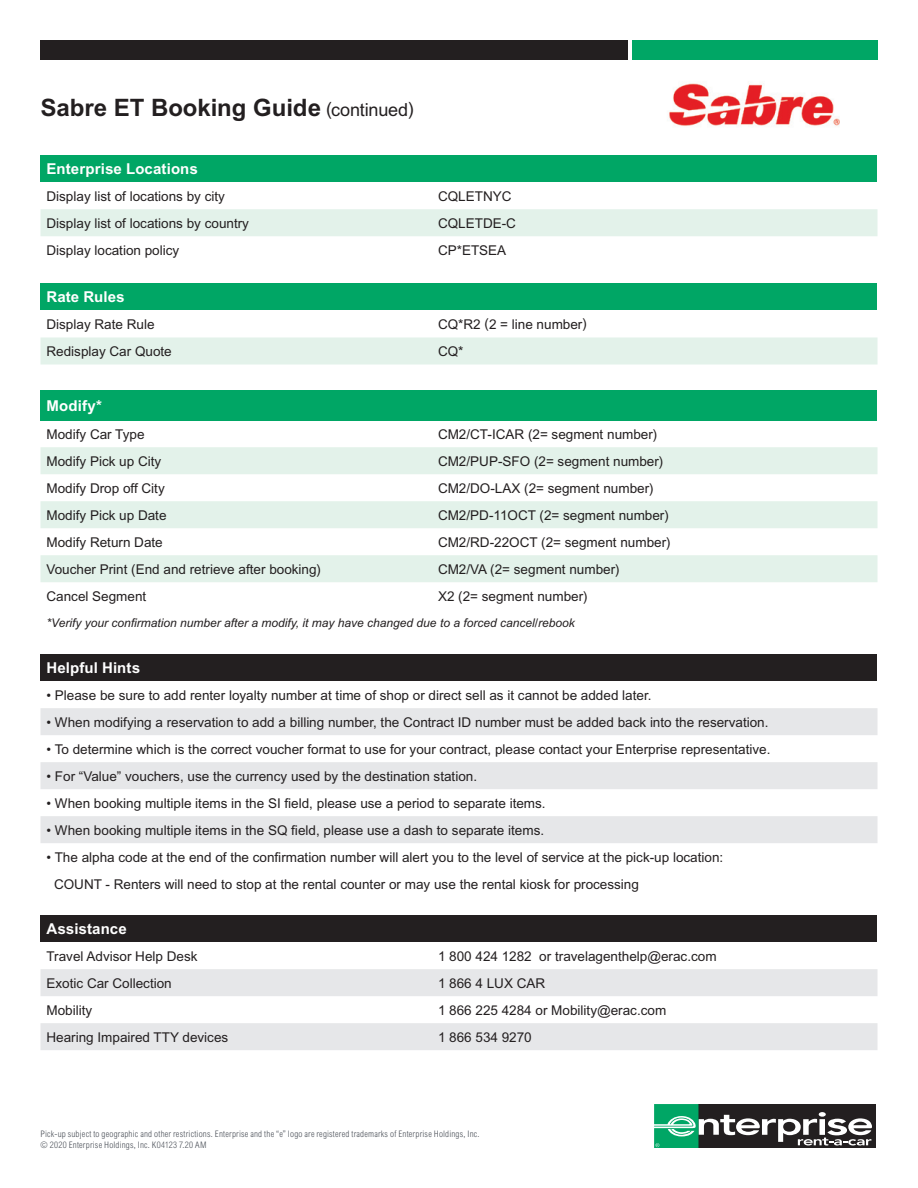
<style>
.page{position:relative;width:918px;height:1188px;background:#fff}
.page>*{position:absolute;margin:0;border:0;box-sizing:border-box;transform-origin:0 0}
.t1{font:700 24px "Arial MT Std";letter-spacing:-.005em;color:#231f20}
.t2{font:700 15px "Arial MT Std";letter-spacing:.01em;color:#fff}
.t3{font:13.5px "Arial MT Std";color:#231f20}
.t4{font:italic 12px "Arial MT Std";color:#231f20}
.t5{font:300 condensed 9px/10.8px "Arial MT Std";letter-spacing:.025em;color:#4c5159}
.s1{font-weight:400;font-size:18px}
</style>
<div class="page">
<div style="left:698px;top:1104px;width:178px;height:44px;background:#231f20"></div>
<svg style="left:654px;top:1104px;width:218px;height:44px"></svg>
<div style="left:40px;top:155px;width:838px;height:27px;background:#00a665"></div>
<div style="left:40px;top:209px;width:838px;height:27px;background:#e3f2ea"></div>
<div style="left:40px;top:284px;width:838px;height:26px;background:#00a665"></div>
<div style="left:40px;top:338px;width:838px;height:26px;background:#e3f2ea"></div>
<div style="left:40px;top:390px;width:838px;height:30px;background:#00a665"></div>
<svg style="left:40px;top:447px;width:838px;height:135px;fill:#e3f2ea"></svg>
<div style="left:40px;top:654px;width:838px;height:27px;background:#231f20"></div>
<svg style="left:40px;top:708px;width:838px;height:135px;fill:#e6e7e9"></svg>
<div style="left:40px;top:915px;width:838px;height:27px;background:#231f20"></div>
<svg style="left:40px;top:969px;width:838px;height:81px;fill:#e6e7e9"></svg>
<div style="left:632px;top:40px;width:246px;height:20px;background:#00a665"></div>
<div style="left:40px;top:40px;width:588px;height:20px;background:#231f20"></div>
<img style="left:669px;top:83px;width:171px;height:43px">
<p class="t1" style="left:40px;top:93px;width:375px">Sabre ET Booking Guide <span class="s1">(continued)</span></p>
<p class="t2" style="left:46px;top:160px;width:153px">Enterprise Locations</p>
<p class="t3" style="left:46px;top:188px;width:180px">Display list of locations by city</p>
<p class="t3" style="left:438px;top:188px;width:75px">CQLETNYC</p>
<p class="t3" style="left:46px;top:215px;width:204px">Display list of locations by country</p>
<p class="t3" style="left:438px;top:215px;width:80px">CQLETDE-C</p>
<p class="t3" style="left:46px;top:242px;width:134px">Display location policy</p>
<p class="t3" style="left:438px;top:242px;width:70px">CP*ETSEA</p>
<p class="t2" style="left:46px;top:288px;width:80px">Rate Rules</p>
<p class="t3" style="left:46px;top:316px;width:110px">Display Rate Rule</p>
<p class="t3" style="left:438px;top:316px;width:150px">CQ*R2 (2 = line number)</p>
<p class="t3" style="left:46px;top:343px;width:127px">Redisplay Car Quote</p>
<p class="t3" style="left:438px;top:343px;width:27px">CQ*</p>
<p class="t2" style="left:46px;top:396px;width:57px">Modify*</p>
<p class="t3" style="left:46px;top:426px;width:100px">Modify Car Type</p>
<p class="t3" style="left:438px;top:426px;width:221px">CM2/CT-ICAR (2= segment number)</p>
<p class="t3" style="left:46px;top:453px;width:116px">Modify Pick up City</p>
<p class="t3" style="left:438px;top:453px;width:227px">CM2/PUP-SFO (2= segment number)</p>
<p class="t3" style="left:46px;top:480px;width:120px">Modify Drop off City</p>
<p class="t3" style="left:438px;top:480px;width:217px">CM2/DO-LAX (2= segment number)</p>
<p class="t3" style="left:46px;top:507px;width:122px">Modify Pick up Date</p>
<p class="t3" style="left:438px;top:507px;width:232px">CM2/PD-11OCT (2= segment number)</p>
<p class="t3" style="left:46px;top:534px;width:118px">Modify Return Date</p>
<p class="t3" style="left:438px;top:534px;width:234px">CM2/RD-22OCT (2= segment number)</p>
<p class="t3" style="left:46px;top:561px;width:276px">Voucher Print (End and retrieve after booking)</p>
<p class="t3" style="left:438px;top:561px;width:183px">CM2/VA (2= segment number)</p>
<p class="t3" style="left:46px;top:588px;width:101px">Cancel Segment</p>
<p class="t3" style="left:438px;top:588px;width:151px">X2 (2= segment number)</p>
<p class="t4" style="left:46px;top:616px;width:530px">*Verify your confirmation number after a modify, it may have changed due to a forced cancel/rebook</p>
<p class="t2" style="left:46px;top:659px;width:95px">Helpful Hints</p>
<p class="t3" style="left:46px;top:687px;width:607px">• Please be sure to add renter loyalty number at time of shop or direct sell as it cannot be added later.</p>
<p class="t3" style="left:46px;top:714px;width:724px">• When modifying a reservation to add a billing number, the Contract ID number must be added back into the reservation.</p>
<p class="t3" style="left:46px;top:741px;width:726px">• To determine which is the correct voucher format to use for your contract, please contact your Enterprise representative.</p>
<p class="t3" style="left:46px;top:768px;width:432px">• For “Value” vouchers, use the currency used by the destination station.</p>
<p class="t3" style="left:46px;top:795px;width:501px">• When booking multiple items in the SI field, please use a period to separate items.</p>
<p class="t3" style="left:46px;top:822px;width:499px">• When booking multiple items in the SQ field, please use a dash to separate items.</p>
<p class="t3" style="left:46px;top:849px;width:678px">• The alpha code at the end of the confirmation number will alert you to the level of service at the pick-up location:</p>
<p class="t3" style="left:54px;top:876px;width:586px">COUNT - Renters will need to stop at the rental counter or may use the rental kiosk for processing</p>
<p class="t2" style="left:46px;top:920px;width:82px">Assistance</p>
<p class="t3" style="left:46px;top:948px;width:153px">Travel Advisor Help Desk</p>
<p class="t3" style="left:438px;top:948px;width:280px">1 800 424 1282 or travelagenthelp@erac.com</p>
<p class="t3" style="left:46px;top:975px;width:127px">Exotic Car Collection</p>
<p class="t3" style="left:438px;top:975px;width:109px">1 866 4 LUX CAR</p>
<p class="t3" style="left:46px;top:1002px;width:47px">Mobility</p>
<p class="t3" style="left:438px;top:1002px;width:230px">1 866 225 4284 or Mobility@erac.com</p>
<p class="t3" style="left:46px;top:1029px;width:183px">Hearing Impaired TTY devices</p>
<p class="t3" style="left:438px;top:1029px;width:95px">1 866 534 9270</p>
<p class="t5" style="left:40px;top:1128px;width:441px">Pick-up subject to geographic and other restrictions. Enterprise and the “e” logo are registered trademarks of Enterprise Holdings, Inc. © 2020 Enterprise Holdings, Inc. K04123 7.20 AM</p>
</div>
